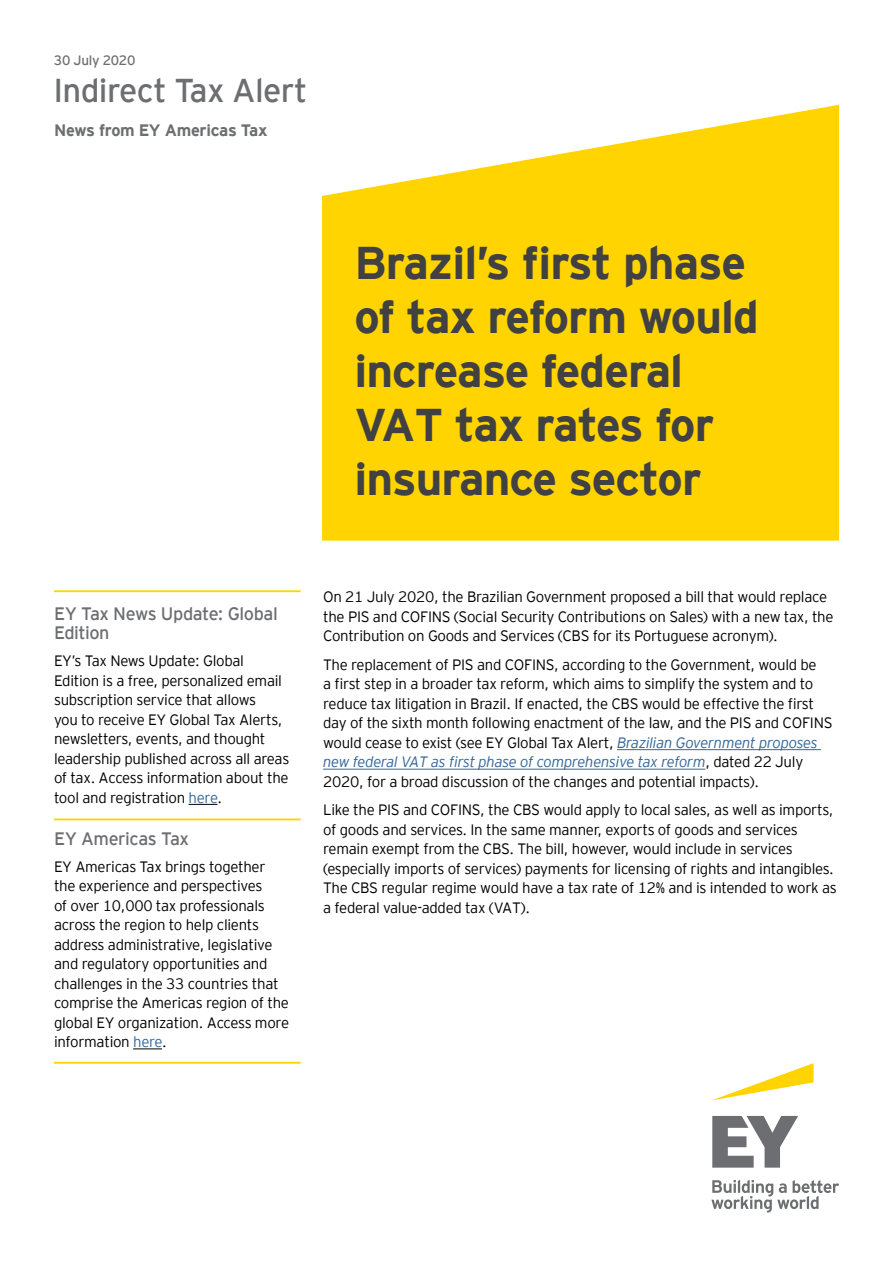
<style>
.page{position:relative;width:893px;height:1263px;background:#fff}
.page>*{position:absolute;margin:0;border:0;box-sizing:border-box;transform-origin:0 0}
.t1{font:700 45.75px/54px "EY Interstate";letter-spacing:-.02em;color:#414042}
.t2{font:33px "EY Interstate";letter-spacing:-.02em;color:#6d6e71}
.t3{font:18px/19.5px "EY Interstate";letter-spacing:-.025em;color:#6d6e71}
.t4{font:700 16.5px "EY Interstate";letter-spacing:-.02em;color:#6d6e71}
.t5{font:300 15px/19.5px "EY Interstate";letter-spacing:-.02em;color:#000}
.t6{font:13.5px "EY Interstate";letter-spacing:-.02em;color:#6d6e71}
.s1{color:#369}
.s2{font-style:italic;color:#369}
</style>
<div class="page">
<svg style="left:322px;top:105px;width:517px;height:436px;background:#ffd81a"></svg>
<hr style="left:617px;top:749px;width:204px;height:1px;background:#369">
<hr style="left:323px;top:769px;width:382px;height:1px;background:#369">
<svg style="left:189px;top:804px;width:28px;height:1px"></svg>
<svg style="left:133px;top:1049px;width:29px;height:1px"></svg>
<hr style="left:54px;top:590px;width:247px;height:2px;background:#ffd400">
<hr style="left:54px;top:1062px;width:247px;height:2px;background:#ffd400">
<hr style="left:54px;top:818px;width:247px;height:2px;background:#ffd400">
<svg style="left:713px;top:1063px;width:101px;height:37px"></svg>
<svg style="left:711px;top:1116px;width:128px;height:96px"></svg>
<p class="t6" style="left:54px;top:50px;width:83px">30 July 2020</p>
<h2 class="t2" style="left:53px;top:67px;width:256px">Indirect Tax Alert</h2>
<p class="t4" style="left:54px;top:118px;width:215px">News from EY Americas Tax</p>
<h1 class="t1" style="left:354px;top:233px;width:406px">Brazil’s first phase of tax reform would increase federal<br>VAT tax rates for insurance sector</h1>
<p class="t3" style="left:54px;top:602px;width:225px">EY Tax News Update: Global<br>Edition</p>
<p class="t5" style="left:54px;top:650px;width:237px">EY’s Tax News Update: Global Edition is a free, personalized email subscription service that allows<br>you to receive EY Global Tax Alerts, newsletters, events, and thought leadership published across all areas of tax. Access information about the tool and registration <span class="s1">here</span>.</p>
<p class="t3" style="left:54px;top:827px;width:136px">EY Americas Tax</p>
<p class="t5" style="left:54px;top:855px;width:237px">EY Americas Tax brings together the experience and perspectives<br>of over 10,000 tax professionals across the region to help clients address administrative, legislative and regulatory opportunities and challenges in the 33 countries that comprise the Americas region of the global EY organization. Access more information <span class="s1">here</span>.</p>
<p class="t5" style="left:323px;top:586px;width:512px">On 21 July 2020, the Brazilian Government proposed a bill that would replace the PIS and COFINS (Social Security Contributions on Sales) with a new tax, the<br>Contribution on Goods and Services (CBS for its Portuguese acronym).</p>
<p class="t5" style="left:323px;top:654px;width:511px">The replacement of PIS and COFINS, according to the Government, would be<br>a first step in a broader tax reform, which aims to simplify the system and to reduce tax litigation in Brazil. If enacted, the CBS would be effective the first day of the sixth month following enactment of the law, and the PIS and COFINS would cease to exist (see EY Global Tax Alert, <span class="s2">Brazilian Government proposes new federal VAT as first phase of comprehensive tax reform</span>, dated 22 July 2020, for a broad discussion of the changes and potential impacts).</p>
<p class="t5" style="left:323px;top:799px;width:515px">Like the PIS and COFINS, the CBS would apply to local sales, as well as imports, of goods and services. In the same manner, exports of goods and services remain exempt from the CBS. The bill, however, would include in services (especially imports of services) payments for licensing of rights and intangibles.<br>The CBS regular regime would have a tax rate of 12% and is intended to work as a federal value-added tax (VAT).</p>
</div>
